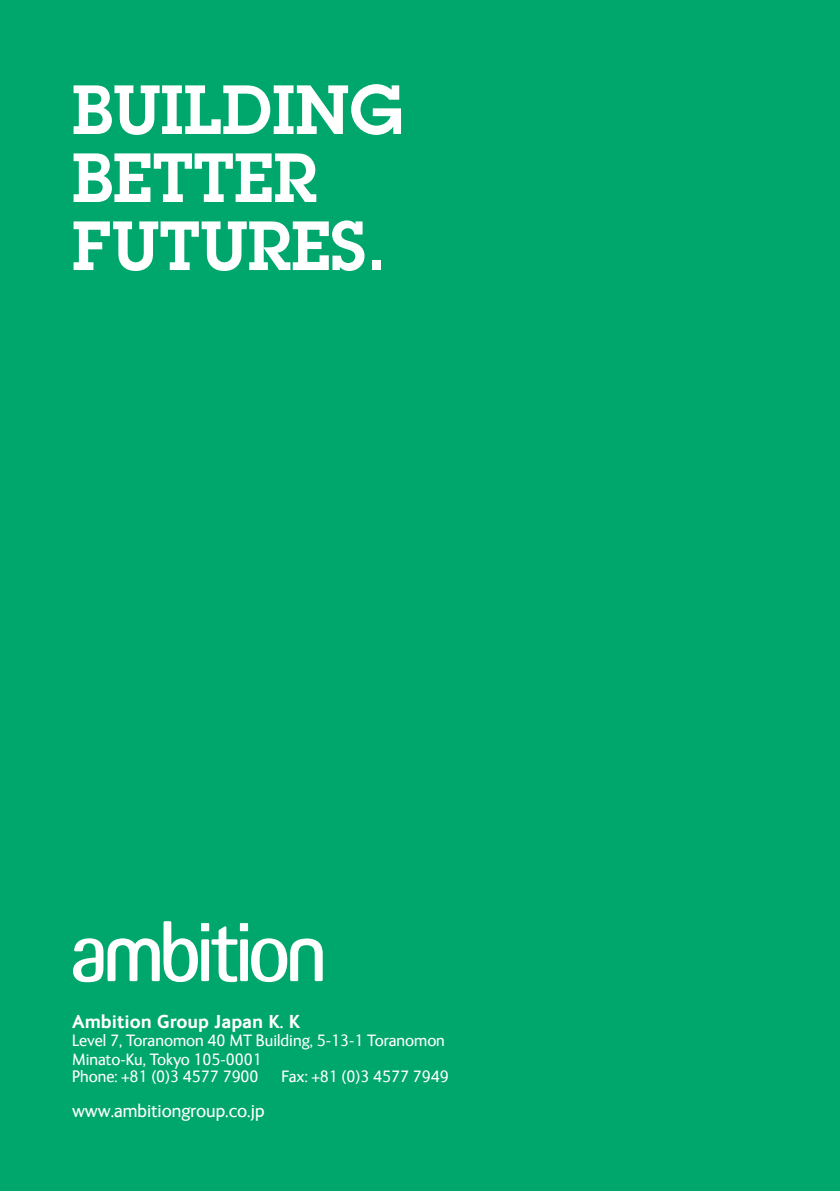
<style>
.page{position:relative;width:840px;height:1191px;background:#fff}
.page>*{position:absolute;margin:0;border:0;box-sizing:border-box;transform-origin:0 0}
.t1{font:600 68px/68px "Lubalin Graph Std";color:#fff}
.t2{font:19px "FS Ingrid";color:#fff}
.t3{font:700 19px "FS Ingrid";color:#fff}
.t4{font:17px/17.6px "FS Ingrid";color:#fff}
</style>
<div class="page">
<div style="left:0;top:0;width:839px;height:1191px;background:#00a76d"></div>
<svg style="left:73px;top:921px;width:249px;height:61px"></svg>
<h1 class="t1" style="left:72px;top:75px;width:332px">BUILDING<br>BETTER<br>FUTURES.</h1>
<p class="t3" style="left:72px;top:1008px;width:230px">Ambition Group Japan K. K</p>
<p class="t4" style="left:72px;top:1031px;width:374px">Level 7, Toranomon 40 MT Building, 5-13-1 Toranomon<br>Minato-Ku, Tokyo 105-0001<br>Phone: +81 (0)3 4577 7900</p>
<p class="t4" style="left:281px;top:1066px;width:169px">Fax: +81 (0)3 4577 7949</p>
<p class="t2" style="left:72px;top:1098px;width:194px">www.ambitiongroup.co.jp</p>
</div>
